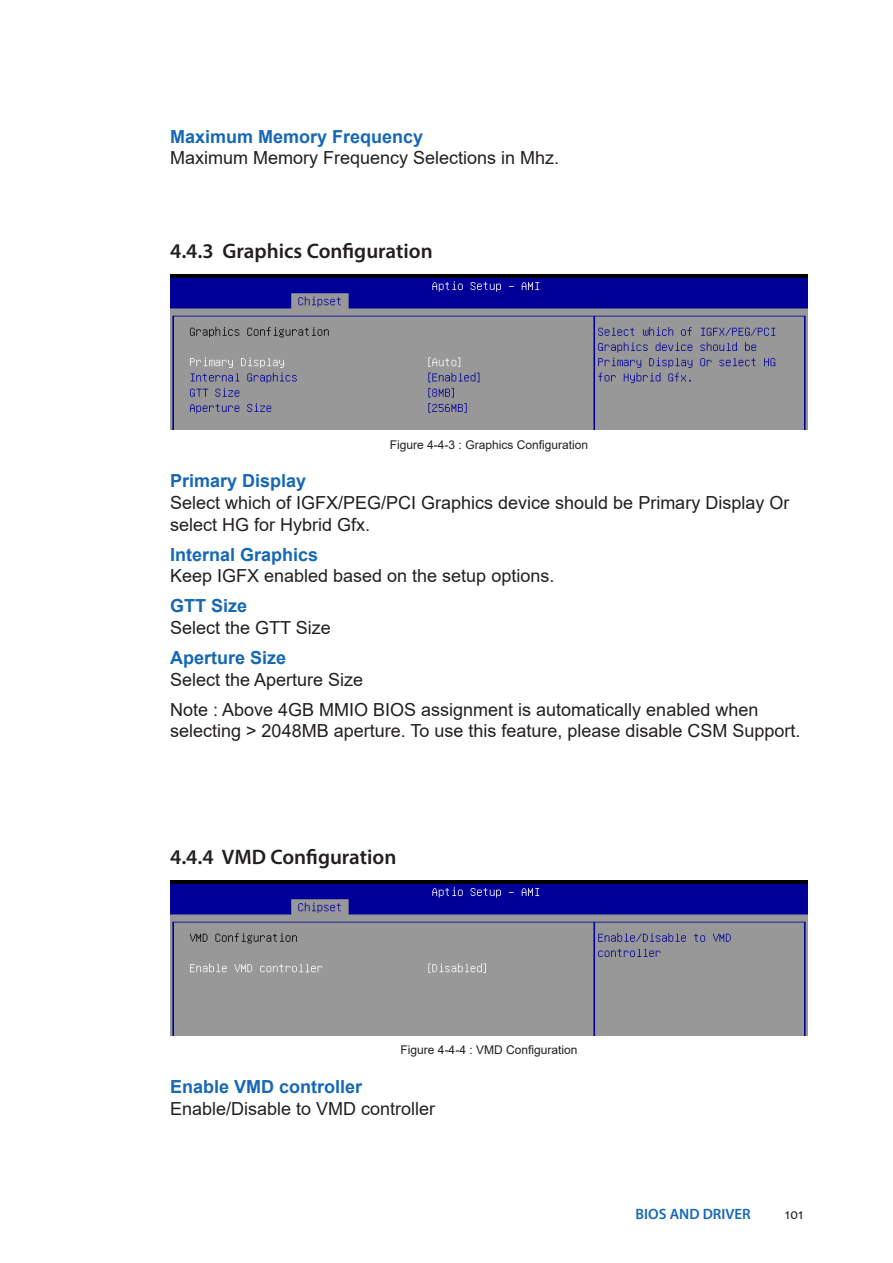
<style>
.page{position:relative;width:893px;height:1263px;background:#fff}
.page>*{position:absolute;margin:0;border:0;box-sizing:border-box;transform-origin:0 0}
.t1{font:600 21px "Myriad Pro";color:#231f20}
.t2{font:18px/21.6px "Arial";color:#231f20}
.t3{font:700 18px "Arial";color:#1768b4}
.t4{font:600 15px "Myriad Pro";color:#1768b4}
.t5{font:15px "Candara";color:#231f20}
.t6{font:12px "Arial";color:#231f20}
</style>
<div class="page">
<img style="left:170px;top:274px;width:638px;height:156px">
<img style="left:170px;top:880px;width:638px;height:155px">
<p class="t3" style="left:170px;top:124px;width:255px">Maximum Memory Frequency</p>
<p class="t2" style="left:170px;top:147px;width:391px">Maximum Memory Frequency Selections in Mhz.</p>
<p class="t1" style="left:170px;top:237px;width:264px">4.4.3 Graphics Configuration</p>
<p class="t6" style="left:390px;top:436px;width:200px">Figure 4-4-3 : Graphics Configuration</p>
<p class="t3" style="left:170px;top:468px;width:138px">Primary Display</p>
<p class="t2" style="left:170px;top:492px;width:621px">Select which of IGFX/PEG/PCI Graphics device should be Primary Display Or select HG for Hybrid Gfx.</p>
<p class="t3" style="left:170px;top:542px;width:150px">Internal Graphics</p>
<p class="t2" style="left:170px;top:565px;width:386px">Keep IGFX enabled based on the setup options.</p>
<p class="t3" style="left:170px;top:593px;width:79px">GTT Size</p>
<p class="t2" style="left:170px;top:617px;width:162px">Select the GTT Size</p>
<p class="t3" style="left:170px;top:645px;width:118px">Aperture Size</p>
<p class="t2" style="left:170px;top:664px;width:590px;line-height:30.2px">Select the Aperture Size<br>Note : Above 4GB MMIO BIOS assignment is automatically enabled when</p>
<p class="t2" style="left:170px;top:720px;width:632px">selecting &gt; 2048MB aperture. To use this feature, please disable CSM Support.</p>
<p class="t1" style="left:170px;top:843px;width:228px">4.4.4 VMD Configuration</p>
<p class="t6" style="left:401px;top:1042px;width:178px">Figure 4-4-4 : VMD Configuration</p>
<p class="t3" style="left:170px;top:1074px;width:194px">Enable VMD controller</p>
<p class="t2" style="left:170px;top:1097px;width:267px">Enable/Disable to VMD controller</p>
<p class="t4" style="left:636px;top:1205px;width:117px">BIOS AND DRIVER</p>
<p class="t5" style="left:785px;top:1205px;width:20px">101</p>
</div>
